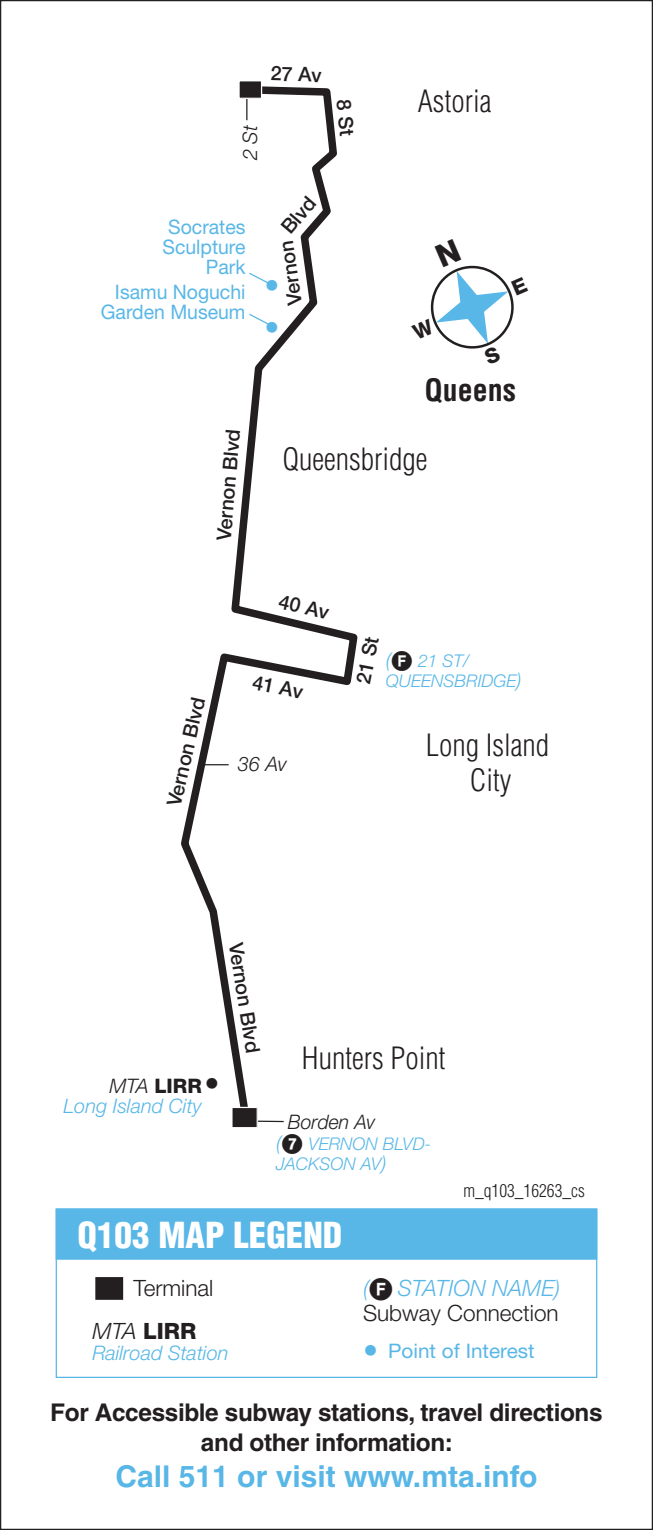
<style>
.page{position:relative;width:653px;height:1530px;background:#fff}
.page>*{position:absolute;margin:0;border:0;box-sizing:border-box;transform-origin:0 0}
.t1{font:900 condensed 35px "Helvetica";color:#fff}
.t2{font:300 condensed 30px/35px "Helvetica";color:#231f20;text-align:center}
.t3{font:700 30px "Helvetica LT Pro";color:#58b7e7}
.t4{font:700 condensed 30px "Helvetica";color:#231f20}
.t5{font:800 30px "Helvetica Neue";color:#58b7e7}
.t6{font:800 30px "Helvetica Neue";color:#231f20}
.t7{font:700 24.5px/29.2px "Helvetica LT Pro";letter-spacing:-.015em;color:#231f20;text-align:center}
.t8{font:300 22.5px/25px "Helvetica Neue";color:#231f20;text-align:right}
.t9{font:800 22.5px "Helvetica Neue";color:#231f20}
.t10{font:italic 300 22.5px "Helvetica Neue";color:#58b7e7}
.t11{font:20px/20px "Helvetica Neue";color:#58b7e7;text-align:right}
.t12{font:500 20px "Helvetica Neue";color:#231f20}
.t13{font:italic 300 20px/20px "Helvetica Neue";color:#58b7e7;text-align:right}
.t14{font:italic 300 20px "Helvetica Neue";color:#231f20}
.t15{font:italic 300 17.5px/20px "Helvetica Neue";color:#58b7e7}
.t16{font:300 condensed 17.5px "Helvetica";color:#231f20}
.s1{font-size:20px}
.s2{color:#231f20}
.s3{font-weight:800;font-style:normal;color:#231f20}
.s4{font-style:italic;color:#58b7e7}
.s5{font-weight:300;font-style:italic}
.s6{font-weight:800;font-size:30px}
</style>
<div class="page">
<svg style="left:181px;top:86px;width:177px;height:1037px"></svg>
<div style="left:239px;top:81px;width:22px;height:17px;background:#231f20"></div>
<div style="left:238px;top:80px;width:24px;height:19px;border:1px solid #fff"></div>
<hr style="left:248px;top:1120px;width:35px;height:2px;background:#231f20">
<div style="left:232px;top:1107px;width:25px;height:21px;background:#231f20"></div>
<div style="left:231px;top:1107px;width:27px;height:21px;border:1px solid #fff"></div>
<div style="left:56px;top:1209px;width:540px;height:50px;background:#58b7e7"></div>
<div style="left:56px;top:1209px;width:541px;height:51px;border:1px solid #58b7e7"></div>
<div style="left:97px;top:1278px;width:25px;height:21px;background:#231f20"></div>
<div style="left:95px;top:1277px;width:28px;height:23px;border:2px solid #231f20"></div>
<svg style="left:203px;top:764px;width:25px;height:1px"></svg>
<svg style="left:248px;top:313px;width:25px;height:15px"></svg>
<svg style="left:248px;top:272px;width:25px;height:15px"></svg>
<svg style="left:430px;top:265px;width:84px;height:84px"></svg>
<svg style="left:336px;top:99px;width:18px;height:37px"></svg>
<p class="t12" style="left:271px;top:61px;width:53px;rotate:2deg">27 Av</p>
<p class="t14" style="left:238px;top:160px;width:37px;rotate:-90deg">2 St</p>
<p class="t11" style="left:162px;top:217px;width:85px">Socrates<br>Sculpture<br>Park</p>
<p class="t11" style="left:101px;top:281px;width:146px">Isamu Noguchi<br>Garden Museum</p>
<p class="t12" style="left:276px;top:223px;width:43px;rotate:-50deg">Blvd</p>
<p class="t12" style="left:283px;top:306px;width:66px;rotate:-98deg">Vernon</p>
<p class="t5" style="left:264px;top:268px;width:16px">•</p>
<p class="t5" style="left:264px;top:309px;width:16px">•</p>
<p class="t2" style="left:418px;top:84px;width:75px">Astoria</p>
<p class="t12" style="left:212px;top:539px;width:113px;rotate:-85deg">Vernon Blvd</p>
<p class="t4" style="left:424px;top:371px;width:93px">Queens</p>
<p class="t2" style="left:282px;top:442px;width:146px">Queensbridge</p>
<p class="t12" style="left:282px;top:589px;width:53px;rotate:14deg">40 Av</p>
<p class="t12" style="left:162px;top:803px;width:113px;rotate:-77deg">Vernon Blvd</p>
<p class="t12" style="left:255px;top:670px;width:53px;rotate:11deg">41 Av</p>
<p class="t14" style="left:238px;top:752px;width:51px">36 Av</p>
<p class="t12" style="left:351px;top:681px;width:49px;rotate:-79deg">21 St</p>
<p class="t13" style="left:386px;top:650px;width:7px">(</p>
<p class="t15" style="left:386px;top:651px;width:137px;text-indent:32px">21 ST/<br>QUEENSBRIDGE<span class="s1">)</span></p>
<p class="t2" style="left:425px;top:728px;width:125px">Long Island<br>City</p>
<p class="t6" style="left:204px;top:1066px;width:16px">•</p>
<p class="t13" style="left:64px;top:1076px;width:140px"><span class="s2">MTA</span> <span class="s3">LIRR<br></span>Long Island City</p>
<p class="t12" style="left:247px;top:941px;width:113px;rotate:81deg">Vernon Blvd</p>
<p class="t2" style="left:302px;top:1040px;width:145px">Hunters Point</p>
<p class="t14" style="left:288px;top:1110px;width:89px">Borden Av</p>
<p class="t13" style="left:276px;top:1133px;width:7px">(</p>
<p class="t15" style="left:276px;top:1134px;width:157px;text-indent:32px">VERNON BLVD-<br>JACKSON AV<span class="s1">)</span></p>
<p class="t16" style="left:463px;top:1180px;width:123px">m_q103_16263_cs</p>
<p class="t1" style="left:78px;top:1213px;width:266px">Q103 MAP LEGEND</p>
<p class="t8" style="left:363px;top:1275px;width:199px"><span class="s4">STATION NAME)<br></span>Subway Connection</p>
<p class="t10" style="left:363px;top:1274px;width:7px">(</p>
<p class="t8" style="left:134px;top:1275px;width:81px">Terminal</p>
<p class="t9" style="left:92px;top:1318px;width:105px"><span class="s5">MTA</span> LIRR</p>
<p class="t13" style="left:92px;top:1343px;width:137px">Railroad Station</p>
<p class="t11" style="left:363px;top:1340px;width:173px"><span class="s6">•</span> Point of Interest</p>
<p class="t7" style="left:50px;top:1398px;width:554px">For Accessible subway stations, travel directions and other information:</p>
<p class="t3" style="left:115px;top:1458px;width:423px">Call 511 or visit www.mta.info</p>
</div>
